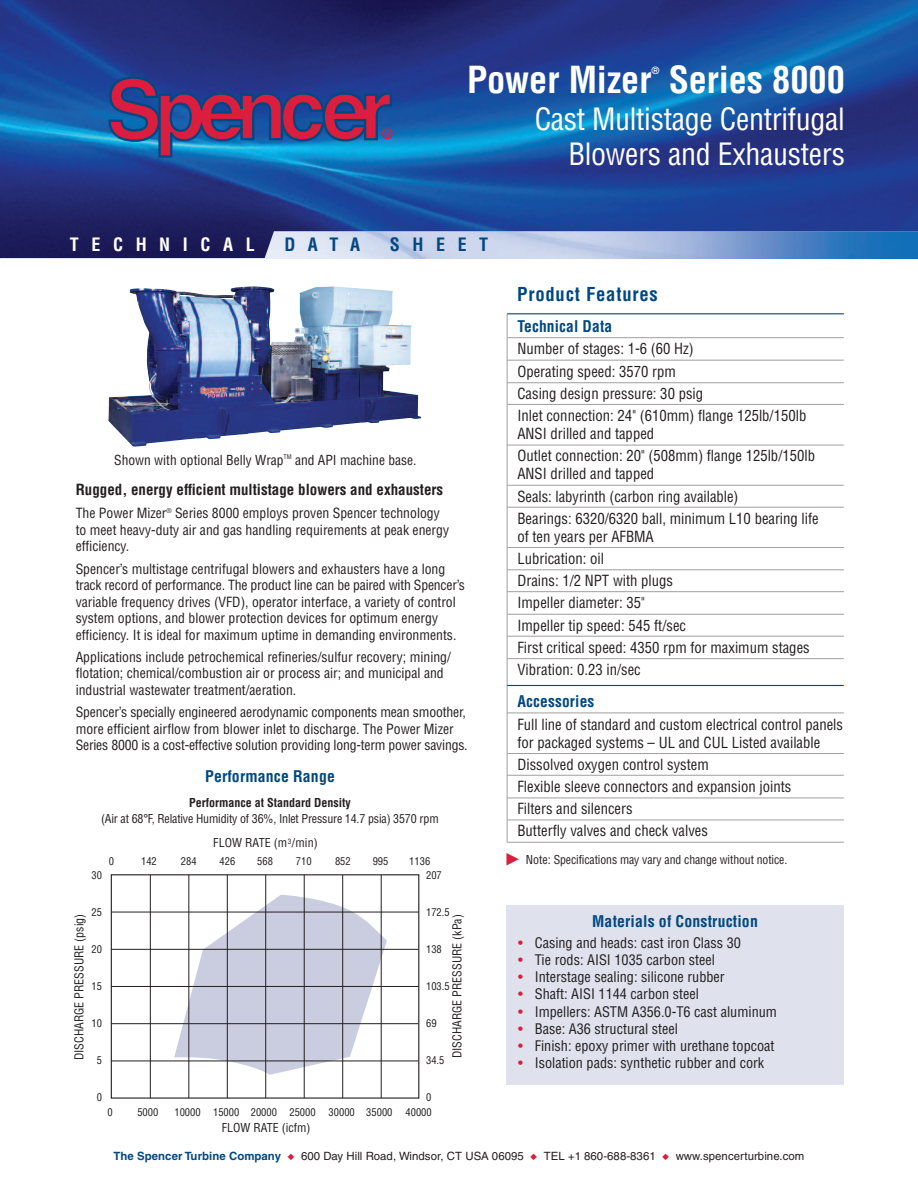
<style>
.page{position:relative;width:918px;height:1188px;background:#fff}
.page>*{position:absolute;margin:0;border:0;box-sizing:border-box;transform-origin:0 0}
.t1{font:700 condensed 36.3px "Helvetica LT Std";color:#fff}
.t2{font:condensed 30px/35.2px "Helvetica LT Std";letter-spacing:-.01em;color:#fff;text-align:right}
.t3{font:700 condensed 18.75px "Helvetica LT Std";letter-spacing:.04em;color:#014882}
.t4{font:700 condensed 18px "Helvetica LT Std";letter-spacing:.7em;color:#fff}
.t5{font:700 condensed 18px "Helvetica LT Std";letter-spacing:.7em;color:#014882}
.t6{font:700 condensed 15.75px "Helvetica LT Std";letter-spacing:.01em;color:#014882}
.t7{font:condensed 15px/22.2px "Helvetica LT Std";color:#231f20}
.t8{font:700 condensed 15px "Helvetica LT Std";color:#231f20}
.t9{font:condensed 14.25px "Helvetica LT Std";color:#231f20}
.t10{font:condensed 13.65px/16.5px "Helvetica LT Std";color:#231f20}
.t11{font:condensed 13.5px "Helvetica LT Std";color:#231f20}
.t12{font:condensed 12px "Helvetica LT Std";letter-spacing:-.005em;color:#231f20}
.t13{font:700 condensed 12px "Helvetica LT Std";color:#231f20}
.t14{font:11.4px "Helvetica LT Std";letter-spacing:.005em;color:#231f20}
.t15{font:condensed 10.5px/14.1px "Helvetica LT Std";color:#231f20}
.t16{font:700 condensed 9.75px "Helvetica LT Std";color:#fff}
.s1{font-family:"PI Xymbols Precision";font-stretch:normal;font-size:17.25px;color:#db1e3d}
.s2{color:#db1e3d}
.s3{font-weight:700;color:#014882}
.s4{font-size:11.25px}
</style>
<div class="page">
<img style="left:108px;top:286px;width:313px;height:161px">
<svg style="left:0;top:0;width:918px;height:258px;background:#274c95"></svg>
<svg style="left:108px;top:76px;width:285px;height:82px;background:#4e4b86"></svg>
<hr style="left:507px;top:314px;width:1px;height:528px;background:#9d9fa2">
<hr style="left:507px;top:337px;width:337px;height:1px;background:#9d9fa2">
<hr style="left:507px;top:360px;width:337px;height:1px;background:#9d9fa2">
<hr style="left:507px;top:382px;width:337px;height:1px;background:#9d9fa2">
<hr style="left:507px;top:404px;width:337px;height:1px;background:#9d9fa2">
<hr style="left:507px;top:445px;width:337px;height:1px;background:#9d9fa2">
<hr style="left:507px;top:547px;width:337px;height:1px;background:#9d9fa2">
<hr style="left:507px;top:485px;width:337px;height:1px;background:#9d9fa2">
<hr style="left:507px;top:507px;width:337px;height:1px;background:#9d9fa2">
<hr style="left:507px;top:570px;width:337px;height:1px;background:#9d9fa2">
<hr style="left:507px;top:591px;width:337px;height:1px;background:#9d9fa2">
<hr style="left:507px;top:614px;width:337px;height:1px;background:#9d9fa2">
<hr style="left:507px;top:636px;width:337px;height:1px;background:#9d9fa2">
<hr style="left:507px;top:658px;width:337px;height:1px;background:#9d9fa2">
<hr style="left:507px;top:713px;width:337px;height:1px;background:#9d9fa2">
<hr style="left:507px;top:753px;width:337px;height:1px;background:#9d9fa2">
<hr style="left:507px;top:775px;width:337px;height:1px;background:#9d9fa2">
<hr style="left:507px;top:798px;width:337px;height:1px;background:#9d9fa2">
<hr style="left:507px;top:820px;width:337px;height:1px;background:#9d9fa2">
<hr style="left:507px;top:842px;width:337px;height:1px;background:#9d9fa2">
<hr style="left:507px;top:313px;width:337px;height:1px;background:#014882">
<svg style="left:174px;top:895px;width:213px;height:180px"></svg>
<div style="left:111px;top:874px;width:308px;height:225px;border:1px solid #231f20"></div>
<hr style="left:111px;top:986px;width:308px;height:1px;background:#231f20">
<hr style="left:111px;top:912px;width:308px;height:1px;background:#231f20">
<hr style="left:111px;top:949px;width:308px;height:1px;background:#231f20">
<hr style="left:111px;top:1023px;width:308px;height:1px;background:#231f20">
<hr style="left:111px;top:1061px;width:308px;height:1px;background:#231f20">
<hr style="left:188px;top:875px;width:1px;height:223px;background:#231f20">
<hr style="left:150px;top:875px;width:1px;height:223px;background:#231f20">
<hr style="left:227px;top:875px;width:1px;height:223px;background:#231f20">
<hr style="left:304px;top:875px;width:1px;height:223px;background:#231f20">
<hr style="left:265px;top:875px;width:1px;height:223px;background:#231f20">
<hr style="left:381px;top:875px;width:1px;height:223px;background:#231f20">
<hr style="left:342px;top:875px;width:1px;height:223px;background:#231f20">
<div style="left:506px;top:905px;width:338px;height:180px;background:#dfe1ec"></div>
<hr style="left:507px;top:685px;width:337px;height:1px;background:#014882">
<h1 class="t1" style="left:467px;top:66px;width:186px">Power Mizer</h1>
<p class="t16" style="left:652px;top:67px;width:10px">®</p>
<h1 class="t1" style="left:669px;top:66px;width:178px">Series 8000</h1>
<h2 class="t2" style="left:535px;top:104px;width:312px">Cast Multistage Centrifugal<br>Blowers and Exhausters</h2>
<h3 class="t4" style="left:70px;top:238px;width:186px">TECHNICAL</h3>
<h3 class="t5" style="left:284px;top:238px;width:77px">DATA</h3>
<h3 class="t5" style="left:390px;top:238px;width:100px">SHEET</h3>
<p class="t11" style="left:114px;top:455px;width:304px">Shown with optional Belly Wrap<sup>TM</sup> and API machine base.</p>
<p class="t8" style="left:76px;top:484px;width:369px">Rugged, energy efficient multistage blowers and exhausters</p>
<p class="t10" style="left:76px;top:506px;width:375px">The Power Mizer<sup>®</sup> Series 8000 employs proven Spencer technology to meet heavy-duty air and gas handling requirements at peak energy efficiency.</p>
<p class="t10" style="left:76px;top:562px;width:391px">Spencer’s multistage centrifugal blowers and exhausters have a long track record of performance. The product line can be paired with Spencer’s variable frequency drives (VFD), operator interface, a variety of control system options, and blower protection devices for optimum energy efficiency. It is ideal for maximum uptime in demanding environments.</p>
<p class="t10" style="left:76px;top:650px;width:377px">Applications include petrochemical refineries/sulfur recovery; mining/ flotation; chemical/combustion air or process air; and municipal and industrial wastewater treatment/aeration.</p>
<p class="t10" style="left:76px;top:705px;width:394px">Spencer’s specially engineered aerodynamic components mean smoother, more efficient airflow from blower inlet to discharge. The Power Mizer<br>Series 8000 is a cost-effective solution providing long-term power savings.</p>
<p class="t6" style="left:205px;top:770px;width:131px">Performance Range</p>
<p class="t13" style="left:189px;top:798px;width:163px">Performance at Standard Density</p>
<p class="t12" style="left:101px;top:814px;width:339px">(Air at 68°F, Relative Humidity of 36%, Inlet Pressure 14.7 psia) 3570 rpm</p>
<p class="t15" style="left:109px;top:855px;width:7px">0</p>
<p class="t15" style="left:141px;top:855px;width:17px">142</p>
<p class="t15" style="left:181px;top:855px;width:17px">284</p>
<p class="t15" style="left:220px;top:855px;width:17px">426</p>
<p class="t15" style="left:257px;top:855px;width:17px">568</p>
<p class="t15" style="left:296px;top:855px;width:17px">710</p>
<p class="t15" style="left:335px;top:855px;width:17px">852</p>
<p class="t15" style="left:373px;top:855px;width:17px">995</p>
<p class="t15" style="left:426px;top:855px;width:17px;text-indent:-17px">1136<br>207</p>
<p class="t15" style="left:426px;top:906px;width:25px">172.5</p>
<p class="t15" style="left:426px;top:943px;width:17px">138</p>
<p class="t15" style="left:426px;top:980px;width:25px">103.5</p>
<p class="t15" style="left:426px;top:1017px;width:12px">69</p>
<p class="t15" style="left:426px;top:1054px;width:20px">34.5</p>
<p class="t15" style="left:426px;top:1091px;width:7px">0</p>
<p class="t12" style="left:213px;top:838px;width:106px">FLOW RATE (m<sup>3</sup>/min)</p>
<p class="t15" style="left:92px;top:869px;width:12px">30</p>
<p class="t15" style="left:92px;top:906px;width:12px">25</p>
<p class="t15" style="left:92px;top:943px;width:12px">20</p>
<p class="t15" style="left:92px;top:980px;width:12px">15</p>
<p class="t15" style="left:92px;top:1017px;width:12px">10</p>
<p class="t15" style="left:97px;top:1054px;width:7px">5</p>
<p class="t15" style="left:97px;top:1091px;width:7px">0</p>
<p class="t12" style="left:74px;top:1060px;width:148px;rotate:-90deg">DISCHARGE PRESSURE (psig)</p>
<p class="t12" style="left:453px;top:1058px;width:146px;rotate:-90deg">DISCHARGE PRESSURE (kPa)</p>
<p class="t15" style="left:108px;top:1106px;width:7px">0</p>
<p class="t15" style="left:137px;top:1106px;width:22px">5000</p>
<p class="t15" style="left:174px;top:1106px;width:259px">10000 15000 20000 25000 30000 35000 40000</p>
<p class="t12" style="left:222px;top:1123px;width:90px">FLOW RATE (icfm)</p>
<h3 class="t3" style="left:517px;top:287px;width:142px">Product Features</h3>
<p class="t6" style="left:517px;top:320px;width:96px">Technical Data</p>
<p class="t7" style="left:517px;top:339px;width:290px">Number of stages: 1-6 (60 Hz)<br>Operating speed: 3570 rpm<br>Casing design pressure: 30 psig<br>Inlet connection: 24" (610mm) flange 125lb/150lb</p>
<p class="t7" style="left:517px;top:424px;width:299px">ANSI drilled and tapped<br>Outlet connection: 20" (508mm) flange 125lb/150lb</p>
<p class="t7" style="left:517px;top:464px;width:303px">ANSI drilled and tapped<br>Seals: labyrinth (carbon ring available)<br>Bearings: 6320/6320 ball, minimum L10 bearing life</p>
<p class="t7" style="left:517px;top:526px;width:294px">of ten years per AFBMA<br>Lubrication: oil<br>Drains: 1/2 NPT with plugs<br>Impeller diameter: 35"<br>Impeller tip speed: 545 ft/sec<br>First critical speed: 4350 rpm for maximum stages<br>Vibration: 0.23 in/sec</p>
<p class="t6" style="left:517px;top:695px;width:78px">Accessories</p>
<p class="t7" style="left:517px;top:716px;width:327px;line-height:18px">Full line of standard and custom electrical control panels for packaged systems – UL and CUL Listed available</p>
<p class="t7" style="left:517px;top:755px;width:275px">Dissolved oxygen control system<br>Flexible sleeve connectors and expansion joints Filters and silencers<br>Butterfly valves and check valves</p>
<p class="t12" style="left:504px;top:855px;width:285px"><span class="s1">º</span> Note: Specifications may vary and change without notice.</p>
<p class="t6" style="left:592px;top:915px;width:167px">Materials of Construction</p>
<p class="t9" style="left:518px;top:937px;width:224px"><span class="s2">•</span> Casing and heads: cast iron Class 30</p>
<p class="t9" style="left:518px;top:955px;width:198px"><span class="s2">•</span> Tie rods: AISI 1035 carbon steel</p>
<p class="t9" style="left:518px;top:972px;width:208px"><span class="s2">•</span> Interstage sealing: silicone rubber</p>
<p class="t9" style="left:518px;top:989px;width:182px"><span class="s2">•</span> Shaft: AISI 1144 carbon steel</p>
<p class="t9" style="left:518px;top:1006px;width:260px"><span class="s2">•</span> Impellers: ASTM A356.0-T6 cast aluminum</p>
<p class="t9" style="left:518px;top:1023px;width:161px"><span class="s2">•</span> Base: A36 structural steel</p>
<p class="t9" style="left:518px;top:1040px;width:258px"><span class="s2">•</span> Finish: epoxy primer with urethane topcoat</p>
<p class="t9" style="left:518px;top:1057px;width:248px"><span class="s2">•</span> Isolation pads: synthetic rubber and cork</p>
<p class="t14" style="left:114px;top:1152px;width:692px"><span class="s3">The Spencer Turbine Company</span> <span class="s2">◆</span> 600 Day Hill Road, Windsor, CT USA 06095 <span class="s2">◆</span> TEL <span class="s4">+1</span> 860-688-8361 <span class="s2">◆</span> www.spencerturbine.com</p>
</div>
